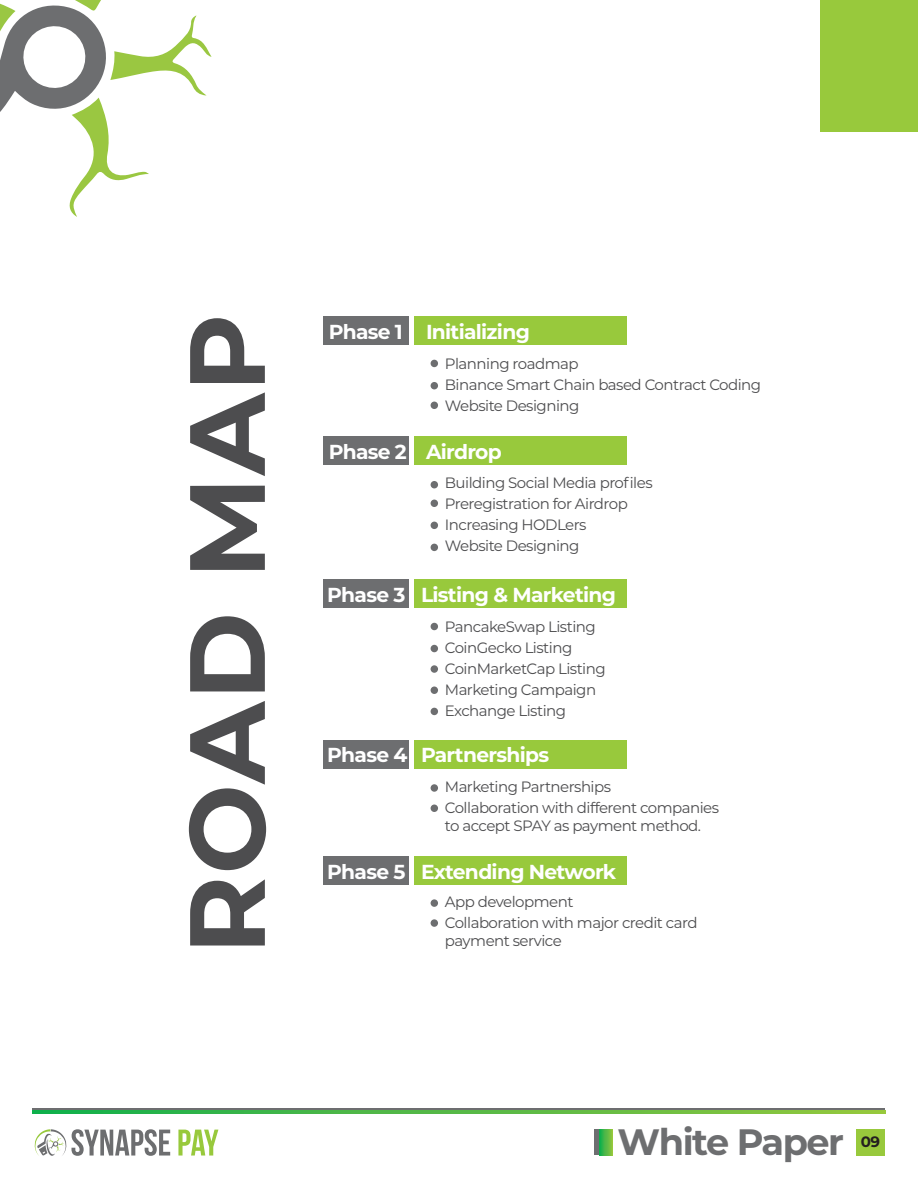
<style>
.page{position:relative;width:918px;height:1188px;background:#fff}
.page>*{position:absolute;margin:0;border:0;box-sizing:border-box;transform-origin:0 0}
.t1{font:700 106.8px "Montserrat";color:#4d4d4f}
.t2{font:700 36.75px "Montserrat";letter-spacing:-.04em;color:#6d6e70}
.t3{font:700 20.25px "Montserrat";letter-spacing:-.035em;color:#fff}
.t4{font:15px/21px "Montserrat";letter-spacing:-.035em;color:#4d4d4f}
.t5{font:700 15px "Montserrat";color:#231f20}
</style>
<div class="page">
<svg style="left:178px;top:1130px;width:40px;height:26px"></svg>
<svg style="left:34px;top:1129px;width:136px;height:27px"></svg>
<svg style="left:595px;top:1130px;width:5px;height:25px"></svg>
<svg style="left:600px;top:1130px;width:12px;height:25px"></svg>
<div style="left:856px;top:1129px;width:29px;height:27px;background:#98c93c"></div>
<svg style="left:0;top:0;width:212px;height:217px"></svg>
<div style="left:820px;top:0;width:98px;height:131px;background:#98c93c"></div>
<hr style="left:33px;top:1108px;width:852px;height:4px;background:#6d6e70">
<svg style="left:33px;top:1110px;width:852px;height:4px;background:#55ba45"></svg>
<div style="left:323px;top:317px;width:86px;height:28px;background:#6d6e70"></div>
<div style="left:415px;top:317px;width:212px;height:28px;background:#98c93c"></div>
<div style="left:415px;top:580px;width:212px;height:28px;background:#98c93c"></div>
<div style="left:323px;top:437px;width:86px;height:28px;background:#6d6e70"></div>
<div style="left:415px;top:437px;width:212px;height:28px;background:#98c93c"></div>
<div style="left:323px;top:580px;width:86px;height:28px;background:#6d6e70"></div>
<div style="left:415px;top:740px;width:212px;height:28px;background:#98c93c"></div>
<div style="left:323px;top:740px;width:86px;height:28px;background:#6d6e70"></div>
<div style="left:415px;top:857px;width:212px;height:28px;background:#98c93c"></div>
<div style="left:323px;top:857px;width:86px;height:28px;background:#6d6e70"></div>
<div style="left:431px;top:360px;width:7px;height:7px;background:#6d6e70;border-radius:50%"></div>
<div style="left:431px;top:382px;width:7px;height:7px;background:#6d6e70;border-radius:50%"></div>
<div style="left:431px;top:402px;width:7px;height:7px;background:#6d6e70;border-radius:50%"></div>
<div style="left:431px;top:481px;width:7px;height:7px;background:#6d6e70;border-radius:50%"></div>
<div style="left:431px;top:500px;width:7px;height:7px;background:#6d6e70;border-radius:50%"></div>
<div style="left:431px;top:522px;width:7px;height:7px;background:#6d6e70;border-radius:50%"></div>
<div style="left:431px;top:544px;width:7px;height:7px;background:#6d6e70;border-radius:50%"></div>
<div style="left:431px;top:623px;width:7px;height:7px;background:#6d6e70;border-radius:50%"></div>
<div style="left:431px;top:645px;width:7px;height:7px;background:#6d6e70;border-radius:50%"></div>
<div style="left:431px;top:665px;width:7px;height:8px;background:#6d6e70;border-radius:50%"></div>
<div style="left:431px;top:687px;width:7px;height:7px;background:#6d6e70;border-radius:50%"></div>
<div style="left:431px;top:708px;width:7px;height:7px;background:#6d6e70;border-radius:50%"></div>
<div style="left:431px;top:784px;width:7px;height:8px;background:#6d6e70;border-radius:50%"></div>
<div style="left:431px;top:805px;width:7px;height:7px;background:#6d6e70;border-radius:50%"></div>
<div style="left:431px;top:899px;width:7px;height:8px;background:#6d6e70;border-radius:50%"></div>
<div style="left:431px;top:919px;width:7px;height:8px;background:#6d6e70;border-radius:50%"></div>
<h1 class="t1" style="left:150px;top:954px;width:642px;rotate:-90deg">ROAD MAP</h1>
<h3 class="t3" style="left:329px;top:317px;width:76px">Phase 1</h3>
<h3 class="t3" style="left:426px;top:317px;width:105px">Initializing</h3>
<p class="t4" style="left:445px;top:353px;width:318px">Planning roadmap<br>Binance Smart Chain based Contract Coding<br>Website Designing</p>
<h3 class="t3" style="left:329px;top:437px;width:175px">Phase 2 Airdrop</h3>
<h3 class="t3" style="left:327px;top:580px;width:80px">Phase 3</h3>
<p class="t4" style="left:445px;top:472px;width:209px">Building Social Media profiles<br>Preregistration for Airdrop<br>Increasing HODLers<br>Website Designing</p>
<h3 class="t3" style="left:421px;top:580px;width:197px">Listing &amp; Marketing</h3>
<p class="t4" style="left:445px;top:615px;width:162px">PancakeSwap Listing<br>CoinGecko Listing<br>CoinMarketCap Listing<br>Marketing Campaign<br>Exchange Listing</p>
<h3 class="t3" style="left:327px;top:740px;width:224px">Phase 4 Partnerships</h3>
<p class="t4" style="left:445px;top:775px;width:276px">Marketing Partnerships<br>Collaboration with different companies</p>
<p class="t4" style="left:445px;top:814px;width:258px">to accept SPAY as payment method.</p>
<h3 class="t3" style="left:327px;top:857px;width:291px">Phase 5 Extending Network</h3>
<p class="t4" style="left:445px;top:891px;width:254px">App development<br>Collaboration with major credit card</p>
<p class="t4" style="left:445px;top:930px;width:118px">payment service</p>
<h2 class="t2" style="left:618px;top:1115px;width:228px">White Paper</h2>
<p class="t5" style="left:861px;top:1131px;width:21px">09</p>
</div>
